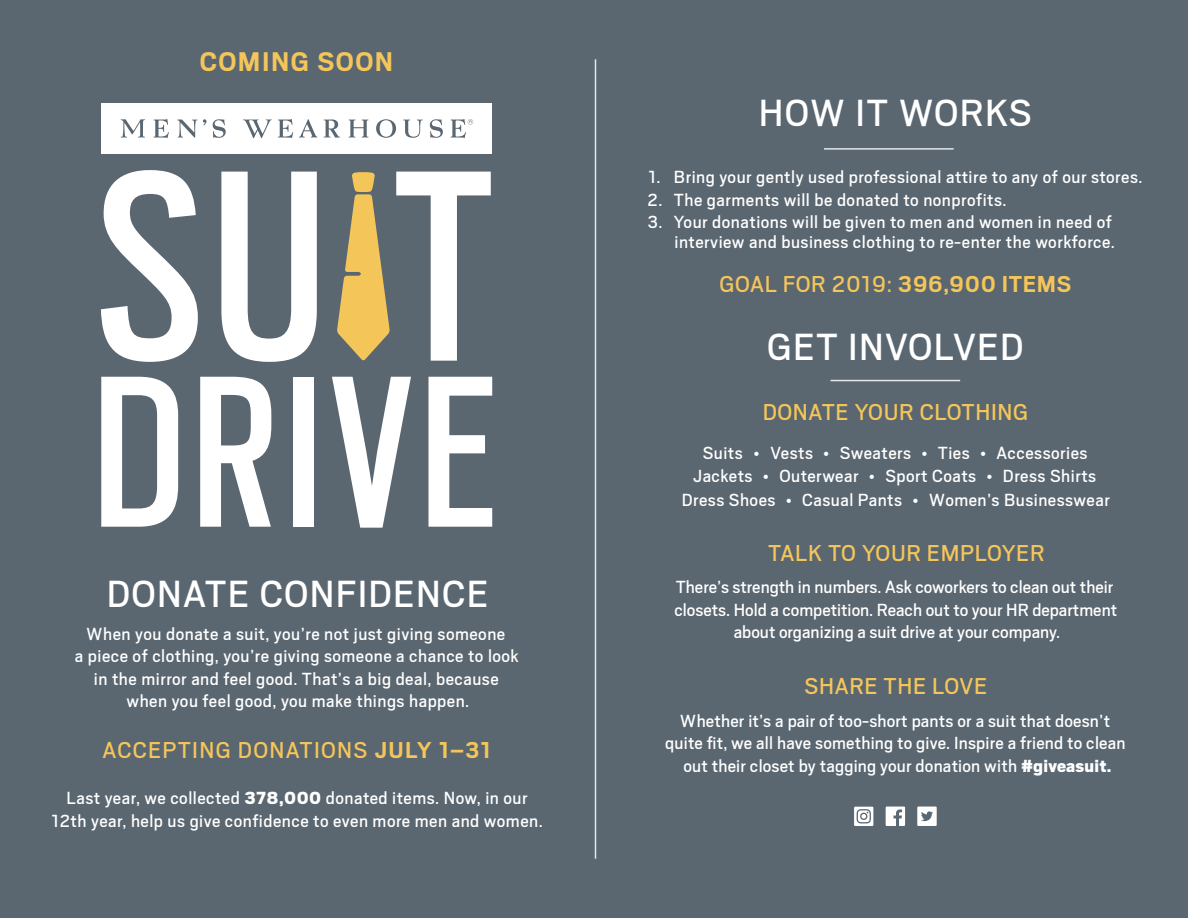
<style>
.page{position:relative;width:1188px;height:918px;background:#5a6670}
.page>*{position:absolute;margin:0;border:0;box-sizing:border-box;transform-origin:0 0}
.t1{font:42px "Scout";letter-spacing:.03em;color:#fff}
.t2{font:700 30px "Scout";letter-spacing:.05em;color:#f4c65a}
.t3{font:25.5px "Scout";letter-spacing:.025em;color:#f4c65a}
.t4{font:25.5px "Scout";letter-spacing:.05em;color:#f4c65a}
.t5{font:19.5px/22.5px "Scout";letter-spacing:.025em;color:#fff;text-align:center}
.t6{font:19.5px/22.5px "Scout";color:#fff;text-align:center}
.s1{font-weight:700}
.s2{font-weight:900}
.s3{font-family:"Futura";font-weight:500;font-stretch:condensed;font-size:13.5px}
</style>
<div class="page">
<hr style="left:595px;top:59px;width:1px;height:800px;background:#fff">
<hr style="left:831px;top:380px;width:129px;height:1px;background:#fff">
<hr style="left:824px;top:148px;width:130px;height:2px;background:#fff">
<div style="left:101px;top:103px;width:391px;height:51px;background:#fff"></div>
<svg style="left:121px;top:119px;width:352px;height:19px"></svg>
<svg style="left:101px;top:377px;width:77px;height:150px"></svg>
<svg style="left:200px;top:377px;width:71px;height:150px"></svg>
<div style="left:293px;top:377px;width:21px;height:150px;background:#fff"></div>
<svg style="left:332px;top:377px;width:79px;height:151px"></svg>
<svg style="left:429px;top:377px;width:63px;height:150px"></svg>
<svg style="left:101px;top:170px;width:97px;height:192px"></svg>
<svg style="left:221px;top:172px;width:96px;height:190px"></svg>
<svg style="left:396px;top:172px;width:95px;height:189px"></svg>
<svg style="left:337px;top:172px;width:53px;height:189px"></svg>
<svg style="left:917px;top:807px;width:20px;height:19px"></svg>
<svg style="left:886px;top:807px;width:19px;height:19px"></svg>
<svg style="left:854px;top:807px;width:19px;height:19px"></svg>
<h2 class="t2" style="left:200px;top:42px;width:195px">COMING SOON</h2>
<h1 class="t1" style="left:107px;top:567px;width:383px">DONATE CONFIDENCE</h1>
<p class="t5" style="left:75px;top:621px;width:445px">When you donate a suit, you’re not just giving someone<br>a piece of clothing, you’re giving someone a chance to look in the mirror and feel good. That’s a big deal, because when you feel good, you make things happen.</p>
<h3 class="t4" style="left:103px;top:733px;width:390px">ACCEPTING DONATIONS <span class="s1">JULY 1–31</span></h3>
<p class="t5" style="left:51px;top:786px;width:493px">Last year, we collected <span class="s2">378,000</span> donated items. Now, in our<br>12th year, help us give confidence to even more men and women.</p>
<h1 class="t1" style="left:759px;top:85px;width:274px">HOW IT WORKS</h1>
<p class="t5" style="left:648px;top:165px;width:496px">1. Bring your gently used professional attire to any of our stores.</p>
<p class="t5" style="left:648px;top:188px;width:361px">2. The garments will be donated to nonprofits.</p>
<p class="t5" style="left:647px;top:212px;width:469px;line-height:19.5px;text-align:right">3. Your donations will be given to men and women in need of interview and business clothing to re-enter the workforce.</p>
<h3 class="t3" style="left:720px;top:268px;width:353px">GOAL FOR 2019: <span class="s1">396,900 ITEMS</span></h3>
<h1 class="t1" style="left:767px;top:320px;width:258px">GET INVOLVED</h1>
<h3 class="t3" style="left:763px;top:395px;width:267px">DONATE YOUR CLOTHING</h3>
<p class="t5" style="left:682px;top:440px;width:430px;line-height:23.4px">Suits <span class="s3">•</span> Vests <span class="s3">•</span> Sweaters <span class="s3">•</span> Ties <span class="s3">•</span> Accessories<br>Jackets <span class="s3">•</span> Outerwear <span class="s3">•</span> Sport Coats <span class="s3">•</span> Dress Shirts<br>Dress Shoes <span class="s3">•</span> Casual Pants <span class="s3">•</span> Women’s Businesswear</p>
<h3 class="t3" style="left:768px;top:536px;width:278px">TALK TO YOUR EMPLOYER</h3>
<p class="t6" style="left:674px;top:575px;width:444px">There’s strength in numbers. Ask coworkers to clean out their closets. Hold a competition. Reach out to your HR department about organizing a suit drive at your company.</p>
<h3 class="t3" style="left:805px;top:669px;width:184px">SHARE THE LOVE</h3>
<p class="t5" style="left:665px;top:709px;width:462px">Whether it’s a pair of too-short pants or a suit that doesn’t quite fit, we all have something to give. Inspire a friend to clean out their closet by tagging your donation with <span class="s2">#giveasuit.</span></p>
</div>
